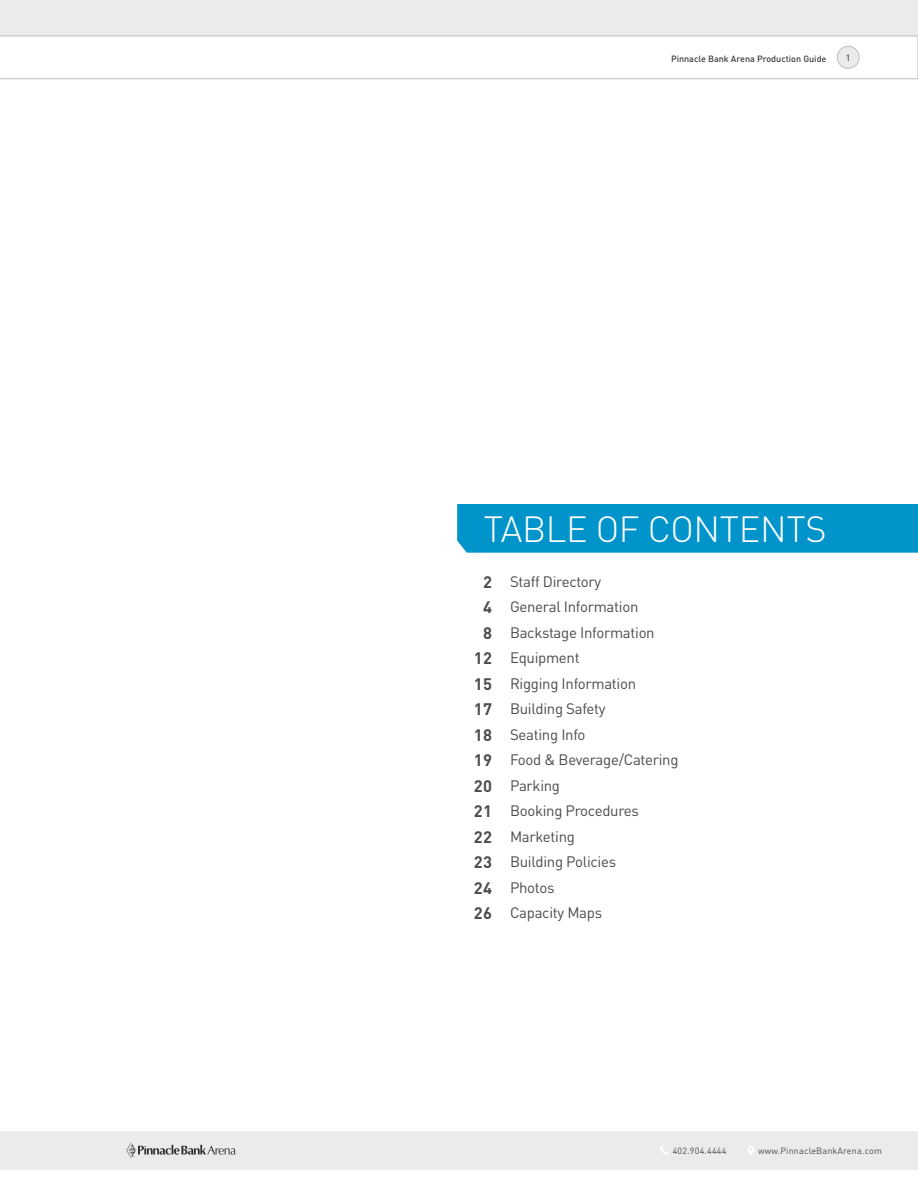
<style>
.page{position:relative;width:918px;height:1188px;background:#fff}
.page>*{position:absolute;margin:0;border:0;box-sizing:border-box;transform-origin:0 0}
.t1{font:300 36px "DIN Pro";letter-spacing:-.01em;color:#fff}
.t2{font:700 16.5px/25.5px "DIN Pro";letter-spacing:.01em;color:#4d4d4f;text-align:center}
.t3{font:15px/25.5px "DIN Pro";letter-spacing:-.02em;color:#4b4b4d}
.t4{font:9px "DIN Pro";letter-spacing:.02em;color:#4b4b4d}
.t5{font:500 9px "DIN Pro";color:#000}
.t6{font:500 9px "DIN Pro";color:#4b4b4d}
</style>
<div class="page">
<div style="left:0;top:0;width:918px;height:36px;background:#ebebeb"></div>
<div style="left:0;top:1131px;width:918px;height:39px;background:#ebebeb"></div>
<svg style="left:0;top:36px;width:918px;height:43px"></svg>
<div style="left:837px;top:46px;width:22px;height:22px;background:#ebebeb;border-radius:50%"></div>
<div style="left:837px;top:46px;width:23px;height:23px;border:1px solid #bcbec0;border-radius:50%"></div>
<svg style="left:126px;top:1142px;width:110px;height:17px"></svg>
<svg style="left:660px;top:1146px;width:9px;height:9px"></svg>
<svg style="left:748px;top:1146px;width:6px;height:9px"></svg>
<div style="left:457px;top:504px;width:461px;height:49px;background:#0094ca"></div>
<p class="t5" style="left:671px;top:53px;width:157px">Pinnacle Bank Arena Production Guide</p>
<p class="t6" style="left:846px;top:51px;width:6px">1</p>
<h1 class="t1" style="left:484px;top:505px;width:344px">TABLE OF CONTENTS</h1>
<p class="t2" style="left:474px;top:568px;width:20px">2<br>4<br>8<br>12<br>15<br>17<br>18<br>19<br>20<br>21<br>22<br>23<br>24<br>26</p>
<p class="t3" style="left:510px;top:568px;width:170px">Staff Directory<br>General Information<br>Backstage Information<br>Equipment<br>Rigging Information<br>Building Safety<br>Seating Info<br>Food &amp; Beverage/Catering<br>Parking<br>Booking Procedures<br>Marketing<br>Building Policies<br>Photos<br>Capacity Maps</p>
<p class="t4" style="left:673px;top:1144px;width:55px">402.904.4444</p>
<p class="t4" style="left:758px;top:1144px;width:125px">www.PinnacleBankArena.com</p>
</div>
